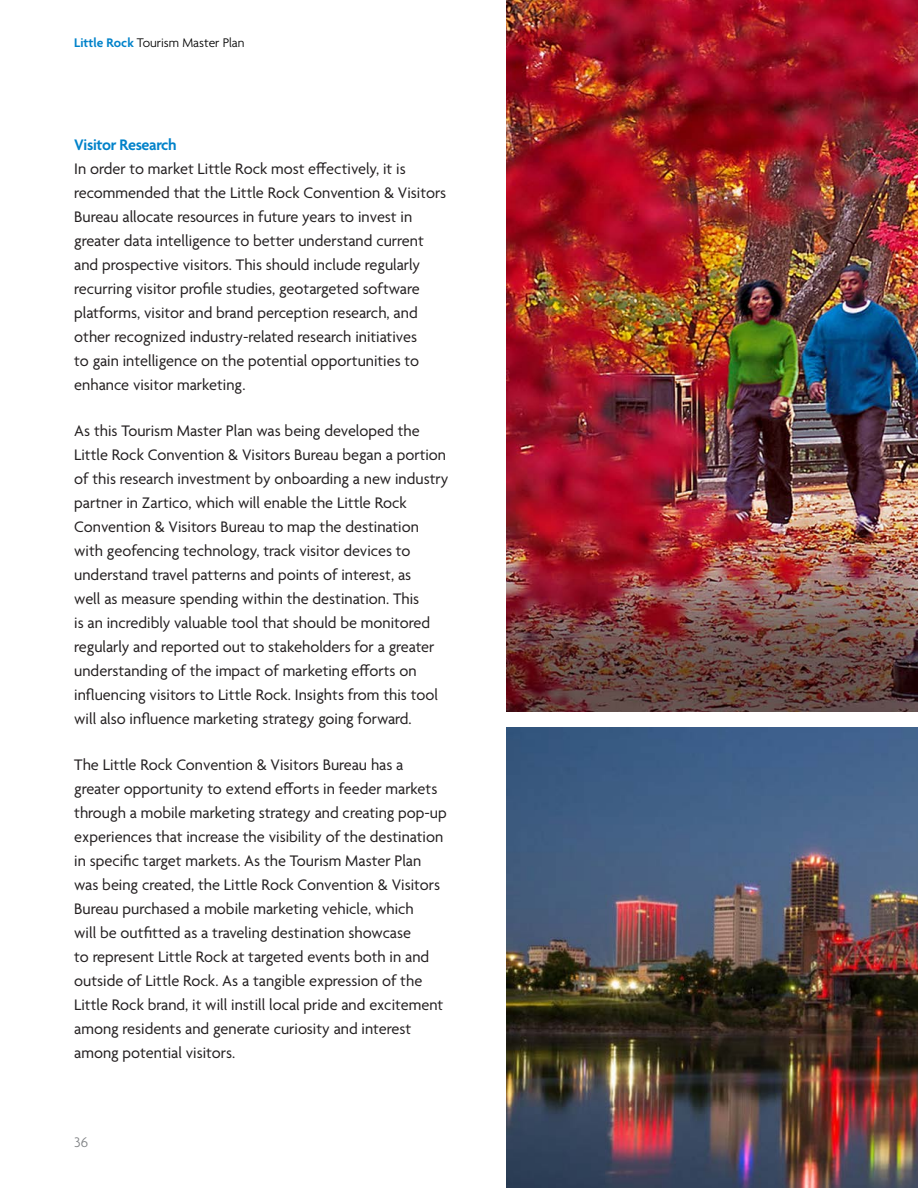
<style>
.page{position:relative;width:918px;height:1188px;background:#fff}
.page>*{position:absolute;margin:0;border:0;box-sizing:border-box;transform-origin:0 0}
.t1{font:16.5px/24px "Agenda";color:#231f20}
.t2{font:600 16.5px "Agenda";letter-spacing:-.02em;color:#0082ca}
.t3{font:300 15px "Agenda";color:#808285}
.t4{font:300 13.5px "Agenda";color:#000}
.s1{font-weight:600;color:#0082ca}
</style>
<div class="page">
<img style="left:507px;top:727px;width:411px;height:461px">
<img style="left:507px;top:0;width:411px;height:711px">
<p class="t4" style="left:74px;top:36px;width:172px"><span class="s1">Little Rock</span> Tourism Master Plan</p>
<p class="t2" style="left:74px;top:136px;width:104px">Visitor Research</p>
<p class="t1" style="left:74px;top:158px;width:373px">In order to market Little Rock most effectively, it is recommended that the Little Rock Convention &amp; Visitors Bureau allocate resources in future years to invest in greater data intelligence to better understand current and prospective visitors. This should include regularly recurring visitor profile studies, geotargeted software platforms, visitor and brand perception research, and other recognized industry-related research initiatives<br>to gain intelligence on the potential opportunities to enhance visitor marketing.</p>
<p class="t1" style="left:74px;top:420px;width:376px">As this Tourism Master Plan was being developed the Little Rock Convention &amp; Visitors Bureau began a portion of this research investment by onboarding a new industry partner in Zartico, which will enable the Little Rock Convention &amp; Visitors Bureau to map the destination with geofencing technology, track visitor devices to understand travel patterns and points of interest, as<br>well as measure spending within the destination. This<br>is an incredibly valuable tool that should be monitored regularly and reported out to stakeholders for a greater understanding of the impact of marketing efforts on influencing visitors to Little Rock. Insights from this tool will also influence marketing strategy going forward.</p>
<p class="t1" style="left:74px;top:753px;width:374px">The Little Rock Convention &amp; Visitors Bureau has a greater opportunity to extend efforts in feeder markets through a mobile marketing strategy and creating pop-up experiences that increase the visibility of the destination in specific target markets. As the Tourism Master Plan was being created, the Little Rock Convention &amp; Visitors Bureau purchased a mobile marketing vehicle, which<br>will be outfitted as a traveling destination showcase<br>to represent Little Rock at targeted events both in and outside of Little Rock. As a tangible expression of the Little Rock brand, it will instill local pride and excitement among residents and generate curiosity and interest among potential visitors.</p>
<p class="t3" style="left:74px;top:1134px;width:15px">36</p>
</div>
